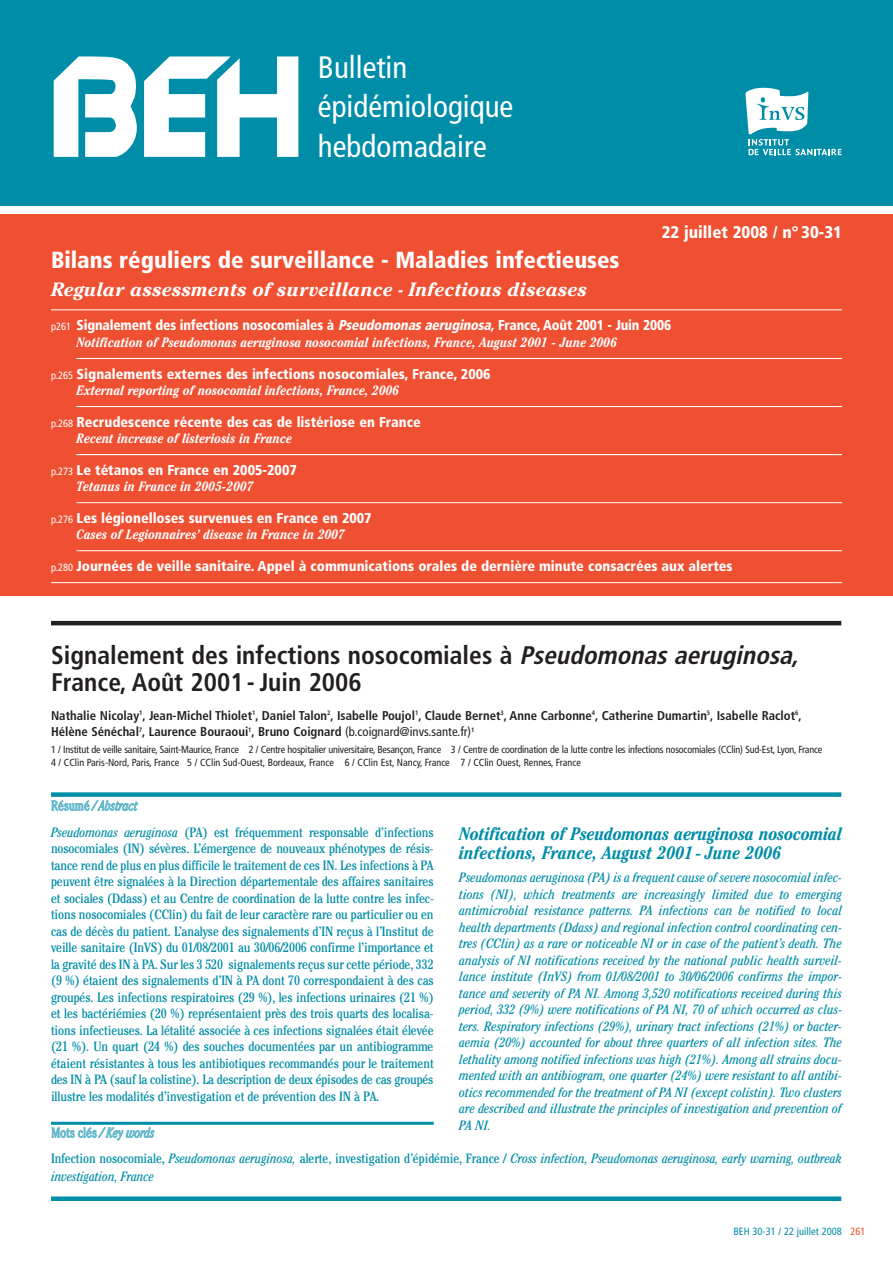
<style>
.page{position:relative;width:893px;height:1263px;background:#fff}
.page>*{position:absolute;margin:0;border:0;box-sizing:border-box;transform-origin:0 0}
.t1{font:condensed 30.9px/39.6px "Frutiger";color:#fff}
.t2{font:700 condensed 25.5px/27px "Frutiger";color:#231f20}
.t3{font:900 condensed 23.25px "Frutiger";color:#fff}
.t4{font:italic 700 19.2px "Cheltenham";color:#fff}
.t5{font:italic 700 condensed 18px/19.5px "Cheltenham";letter-spacing:-.01em;color:#008da8}
.t6{font:900 condensed 16.8px "Frutiger";color:#fff}
.t7{font:900 condensed 14.25px "Frutiger";color:#fff}
.t8{font:900 condensed 14.25px "Frutiger";color:#fff;scale:.96 1}
.t9{font:italic condensed 13.5px/16.5px "Cheltenham";letter-spacing:-.005em;color:#008da8;text-align:justify}
.t10{font:condensed 13.5px/16.5px "Cheltenham";letter-spacing:-.01em;color:#008da8;text-align:justify}
.t11{font:italic 700 condensed 13.5px "Cheltenham";color:#fff}
.t12{font:italic 300 condensed 13.5px "Cheltenham";letter-spacing:-.005em;color:#66b9cc}
.t13{font:700 condensed 12.75px/16.5px "Frutiger";color:#231f20}
.t14{font:condensed 10.5px "Frutiger";color:#008da8}
.t15{font:condensed 10.2px/12.3px "Frutiger";letter-spacing:-.02em;color:#231f20}
.s1{font-weight:400;font-size:10.5px}
.s2{font-style:italic}
.s3{font-weight:400}
.s4{font-style:normal}
.s5{font-weight:300;font-style:normal;color:#66b9cc}
.s6{font-weight:300;color:#66b9cc}
.s7{color:#ef5032}
</style>
<div class="page">
<hr style="left:51px;top:621px;width:790px;height:4px;background:#231f20">
<div style="left:51px;top:792px;width:790px;height:5px;background:#008da8"></div>
<div style="left:51px;top:1196px;width:790px;height:5px;background:#008da8"></div>
<hr style="left:51px;top:1122px;width:383px;height:3px;background:#008da8">
<div style="left:0;top:0;width:893px;height:206px;background:#008da8"></div>
<svg style="left:54px;top:56px;width:244px;height:101px"></svg>
<svg style="left:745px;top:88px;width:97px;height:67px"></svg>
<div style="left:0;top:215px;width:893px;height:381px;background:#ef5032"></div>
<hr style="left:51px;top:309px;width:791px;height:1px;background:#fff">
<hr style="left:77px;top:358px;width:765px;height:1px;background:#fff">
<hr style="left:77px;top:406px;width:765px;height:1px;background:#fff">
<hr style="left:77px;top:454px;width:765px;height:1px;background:#fff">
<hr style="left:77px;top:502px;width:765px;height:1px;background:#fff">
<hr style="left:77px;top:550px;width:765px;height:1px;background:#fff">
<hr style="left:51px;top:582px;width:791px;height:1px;background:#fff">
<h1 class="t1" style="left:318px;top:50px;width:197px">Bulletin épidémiologique hebdomadaire</h1>
<h3 class="t3" style="left:51px;top:251px;width:570px">Bilans réguliers de surveillance - Maladies infectieuses</h3>
<h3 class="t4" style="left:51px;top:283px;width:538px">Regular assessments of surveillance - Infectious diseases</h3>
<p class="t6" style="left:662px;top:225px;width:182px">22 juillet 2008 / n° 30-31</p>
<p class="t8" style="left:51px;top:320px;width:647px"><span class="s1">p261</span> Signalement des infections nosocomiales à <span class="s2">Pseudomonas aeruginosa,</span>France, Août 2001 - Juin 2006</p>
<p class="t11" style="left:77px;top:337px;width:542px">Notification of Pseudomonas aeruginosa nosocomial infections, France, August 2001 - June 2006</p>
<p class="t7" style="left:51px;top:368px;width:441px"><span class="s1">p.265</span> Signalements externes des infections nosocomiales, France, 2006</p>
<p class="t11" style="left:77px;top:385px;width:324px">External reporting of nosocomial infections, France, 2006</p>
<p class="t7" style="left:51px;top:416px;width:371px"><span class="s1">p.268</span> Recrudescence récente des cas de listériose en France</p>
<p class="t11" style="left:77px;top:433px;width:217px">Recent increase of listeriosis in France</p>
<p class="t7" style="left:51px;top:464px;width:247px"><span class="s1">p.273</span> Le tétanos en France en 2005-2007</p>
<p class="t11" style="left:77px;top:481px;width:179px">Tetanus in France in 2005-2007</p>
<p class="t7" style="left:51px;top:512px;width:322px"><span class="s1">p.276</span> Les légionelloses survenues en France en 2007</p>
<p class="t11" style="left:77px;top:529px;width:270px">Cases of Legionnaires’ disease in France in 2007</p>
<p class="t7" style="left:51px;top:560px;width:683px"><span class="s1">p.280</span> Journées de veille sanitaire. Appel à communications orales de dernière minute consacrées aux alertes</p>
<h2 class="t2" style="left:51px;top:643px;width:754px">Signalement des infections nosocomiales à <span class="s2">Pseudomonas aeruginosa,<br></span>France, Août 2001 - Juin 2006</h2>
<p class="t13" style="left:51px;top:708px;width:752px">Nathalie Nicolay<sup>1</sup>, Jean-Michel Thiolet<sup>1</sup>, Daniel Talon<sup>2</sup>, Isabelle Poujol<sup>1</sup>, Claude Bernet<sup>3</sup>, Anne Carbonne<sup>4</sup>, Catherine Dumartin<sup>5</sup>, Isabelle Raclot<sup>6</sup>,<br>Hélène Sénéchal<sup>7</sup>, Laurence Bouraoui<sup>1</sup>, Bruno Coignard <span class="s3">(b.coignard@invs.sante.fr)</span><sup>1</sup></p>
<p class="t15" style="left:51px;top:744px;width:773px">1 / Institut de veille sanitaire, Saint-Maurice, France 2 / Centre hospitalier universitaire, Besançon, France 3 / Centre de coordination de la lutte contre les infections nosocomiales (CClin) Sud-Est, Lyon, France<br>4 / CClin Paris-Nord, Paris, France 5 / CClin Sud-Ouest, Bordeaux, France 6 / CClin Est, Nancy, France 7 / CClin Ouest, Rennes, France</p>
<p class="t12" style="left:51px;top:801px;width:88px"><span class="s4">Résumé</span> / Abstract</p>
<h3 class="t5" style="left:459px;top:826px;width:384px">Notification of Pseudomonas aeruginosa nosocomial infections, France, August 2001 - June 2006</h3>
<p class="t9" style="left:459px;top:871px;width:384px">Pseudomonas aeruginosa (PA) is a frequent cause of severe nosocomial infec&shy;tions (NI), which treatments are increasingly limited due to emerging antimicrobial resistance patterns. PA infections can be notified to local health departments (Ddass) and regional infection control coordinating cen&shy;tres (CClin) as a rare or noticeable NI or in case of the patient’s death. The analysis of NI notifications received by the national public health surveil&shy;lance institute (InVS) from 01/08/2001 to 30/06/2006 confirms the impor&shy;tance and severity of PA NI. Among 3,520 notifications received during this period, 332 (9%) were notifications of PA NI, 70 of which occurred as clus&shy;ters. Respiratory infections (29%), urinary tract infections (21%) or bacter&shy;aemia (20%) accounted for about three quarters of all infection sites. The lethality among notified infections was high (21%). Among all strains docu&shy;mented with an antibiogram, one quarter (24%) were resistant to all antibi&shy;otics recommended for the treatment of PA NI (except colistin). Two clusters are described and illustrate the principles of investigation and prevention of PA NI.</p>
<p class="t10" style="left:51px;top:825px;width:384px"><span class="s2">Pseudomonas aeruginosa</span> (PA) est fréquemment responsable d’infections nosocomiales (IN) sévères. L’émergence de nouveaux phénotypes de résis&shy;tance rend de plus en plus difficile le traitement de ces IN. Les infections à PA peuvent être signalées à la Direction départementale des affaires sanitaires et sociales (Ddass) et au Centre de coordination de la lutte contre les infec&shy;tions nosocomiales (CClin) du fait de leur caractère rare ou particulier ou en cas de décès du patient. L’analyse des signalements d’IN reçus à l’Institut de veille sanitaire (InVS) du 01/08/2001 au 30/06/2006 confirme l’importance et la gravité des IN à PA. Sur les 3 520 signalements reçus sur cette période, 332 (9 %) étaient des signalements d’IN à PA dont 70 correspondaient à des cas groupés. Les infections respiratoires (29 %), les infections urinaires (21 %) et les bactériémies (20 %) représentaient près des trois quarts des localisa&shy;tions infectieuses. La létalité associée à ces infections signalées était élevée (21 %). Un quart (24 %) des souches documentées par un antibiogramme étaient résistantes à tous les antibiotiques recommandés pour le traitement des IN à PA (sauf la colistine). La description de deux épisodes de cas groupés illustre les modalités d’investigation et de prévention des IN à PA.</p>
<p class="t9" style="left:51px;top:1121px;width:792px;line-height:26.1px"><span class="s5">Mots clés</span> <span class="s6">/ Key words<br></span><span class="s4">Infection nosocomiale,</span> Pseudomonas aeruginosa, <span class="s4">alerte, investigation d’épidémie, France /</span> Cross infection, Pseudomonas aeruginosa, early warning, outbreak</p>
<p class="t9" style="left:51px;top:1169px;width:104px">investigation, France</p>
<p class="t14" style="left:733px;top:1227px;width:134px">BEH 30-31 / 22 juillet 2008 <span class="s7">261</span></p>
</div>
